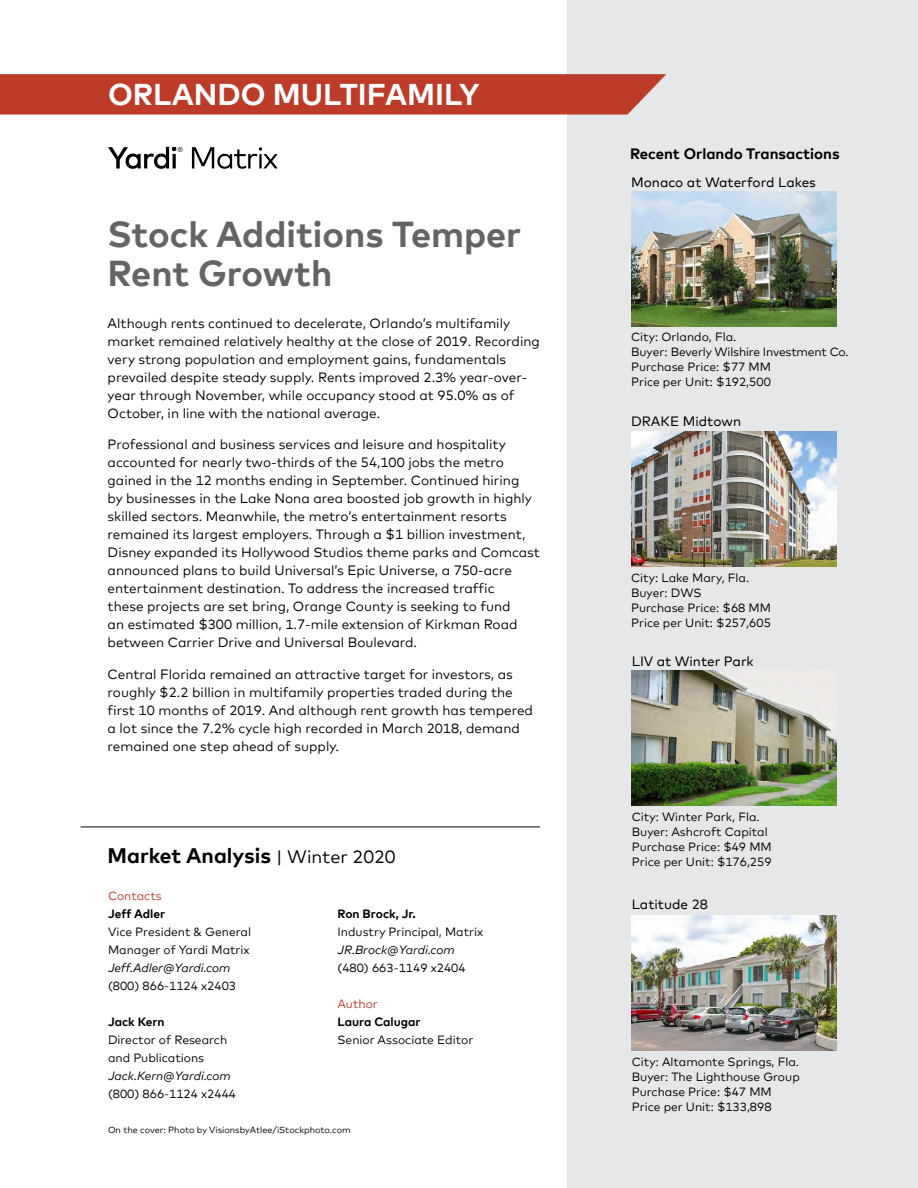
<style>
.page{position:relative;width:918px;height:1188px;background:#fff}
.page>*{position:absolute;margin:0;border:0;box-sizing:border-box;transform-origin:0 0}
.t1{font:700 36px/39px "Mark Offc Pro";color:#636466}
.t2{font:700 30px "Mark Offc Pro";color:#fff}
.t3{font:700 21px "Mark Offc Pro";color:#000}
.t4{font:700 15px "Mark Offc Pro";color:#000}
.t5{font:13.5px/18px "Mark Offc Pro";color:#000}
.t6{font:13.5px "Mark Offc Pro";color:#000}
.t7{font:12px/15px "Mark Offc Pro";color:#000}
.t8{font:italic 12px "Mark Offc Pro";color:#000}
.t9{font:700 12px "Mark Offc Pro";color:#000}
.t10{font:12px "Mark Offc Pro";color:#bc3c29}
.t11{font:9px "Mark Offc Pro";color:#000}
.s1{font-weight:400;font-size:18px}
</style>
<div class="page">
<div style="left:567px;top:0;width:351px;height:1188px;background:#e6e7e8"></div>
<svg style="left:108px;top:147px;width:75px;height:22px"></svg>
<svg style="left:192px;top:147px;width:86px;height:22px"></svg>
<img style="left:632px;top:670px;width:205px;height:135px">
<img style="left:632px;top:915px;width:205px;height:135px">
<img style="left:631px;top:191px;width:205px;height:135px">
<img style="left:631px;top:432px;width:205px;height:135px">
<hr style="left:81px;top:827px;width:459px;height:1px;background:#000">
<svg style="left:0;top:74px;width:666px;height:41px;background:#be4330"></svg>
<h2 class="t2" style="left:108px;top:71px;width:373px">ORLANDO MULTIFAMILY</h2>
<h1 class="t1" style="left:108px;top:211px;width:415px">Stock Additions Temper<br>Rent Growth</h1>
<p class="t5" style="left:108px;top:313px;width:434px">Although rents continued to decelerate, Orlando’s multifamily market remained relatively healthy at the close of 2019. Recording very strong population and employment gains, fundamentals prevailed despite steady supply. Rents improved 2.3% year-over&shy;year through November, while occupancy stood at 95.0% as of October, in line with the national average.</p>
<p class="t5" style="left:108px;top:434px;width:434px">Professional and business services and leisure and hospitality accounted for nearly two-thirds of the 54,100 jobs the metro gained in the 12 months ending in September. Continued hiring<br>by businesses in the Lake Nona area boosted job growth in highly skilled sectors. Meanwhile, the metro’s entertainment resorts remained its largest employers. Through a $1 billion investment, Disney expanded its Hollywood Studios theme parks and Comcast announced plans to build Universal’s Epic Universe, a 750-acre entertainment destination. To address the increased traffic<br>these projects are set bring, Orange County is seeking to fund<br>an estimated $300 million, 1.7-mile extension of Kirkman Road between Carrier Drive and Universal Boulevard.</p>
<p class="t5" style="left:108px;top:664px;width:427px">Central Florida remained an attractive target for investors, as roughly $2.2 billion in multifamily properties traded during the first 10 months of 2019. And although rent growth has tempered a lot since the 7.2% cycle high recorded in March 2018, demand remained one step ahead of supply.</p>
<h3 class="t3" style="left:108px;top:839px;width:290px">Market Analysis <span class="s1">| Winter 2020</span></h3>
<p class="t10" style="left:108px;top:887px;width:55px">Contacts</p>
<p class="t9" style="left:108px;top:905px;width:59px">Jeff Adler</p>
<p class="t7" style="left:108px;top:922px;width:145px;line-height:18px">Vice President &amp; General<br>Manager of Yardi Matrix</p>
<p class="t8" style="left:108px;top:959px;width:124px">Jeff.Adler@Yardi.com</p>
<p class="t7" style="left:108px;top:977px;width:130px">(800) 866-1124 x2403</p>
<p class="t9" style="left:108px;top:1013px;width:58px">Jack Kern</p>
<p class="t7" style="left:108px;top:1030px;width:121px;line-height:18px">Director of Research and Publications</p>
<p class="t8" style="left:108px;top:1067px;width:124px">Jack.Kern@Yardi.com</p>
<p class="t7" style="left:108px;top:1085px;width:130px">(800) 866-1124 x2444</p>
<p class="t9" style="left:338px;top:905px;width:80px">Ron Brock, Jr.</p>
<p class="t7" style="left:338px;top:923px;width:147px">Industry Principal, Matrix</p>
<p class="t8" style="left:338px;top:941px;width:119px">JR.Brock@Yardi.com</p>
<p class="t7" style="left:338px;top:959px;width:130px">(480) 663-1149 x2404</p>
<p class="t10" style="left:338px;top:995px;width:42px">Author</p>
<p class="t9" style="left:338px;top:1013px;width:85px">Laura Calugar</p>
<p class="t7" style="left:338px;top:1031px;width:137px">Senior Associate Editor</p>
<p class="t11" style="left:108px;top:1123px;width:244px">On the cover: Photo by VisionsbyAtlee/iStockphoto.com</p>
<p class="t4" style="left:630px;top:142px;width:211px">Recent Orlando Transactions</p>
<p class="t6" style="left:631px;top:172px;width:186px">Monaco at Waterford Lakes</p>
<p class="t7" style="left:631px;top:328px;width:219px">City: Orlando, Fla.<br>Buyer: Beverly Wilshire Investment Co.<br>Purchase Price: $77 MM<br>Price per Unit: $192,500</p>
<p class="t6" style="left:631px;top:411px;width:112px">DRAKE Midtown</p>
<p class="t7" style="left:631px;top:570px;width:142px">City: Lake Mary, Fla.<br>Buyer: DWS<br>Purchase Price: $68 MM<br>Price per Unit: $257,605</p>
<p class="t6" style="left:632px;top:651px;width:124px">LIV at Winter Park</p>
<p class="t7" style="left:632px;top:808px;width:142px">City: Winter Park, Fla.<br>Buyer: Ashcroft Capital<br>Purchase Price: $49 MM<br>Price per Unit: $176,259</p>
<p class="t6" style="left:632px;top:894px;width:78px">Latitude 28</p>
<p class="t7" style="left:632px;top:1053px;width:170px">City: Altamonte Springs, Fla.<br>Buyer: The Lighthouse Group<br>Purchase Price: $47 MM<br>Price per Unit: $133,898</p>
</div>
